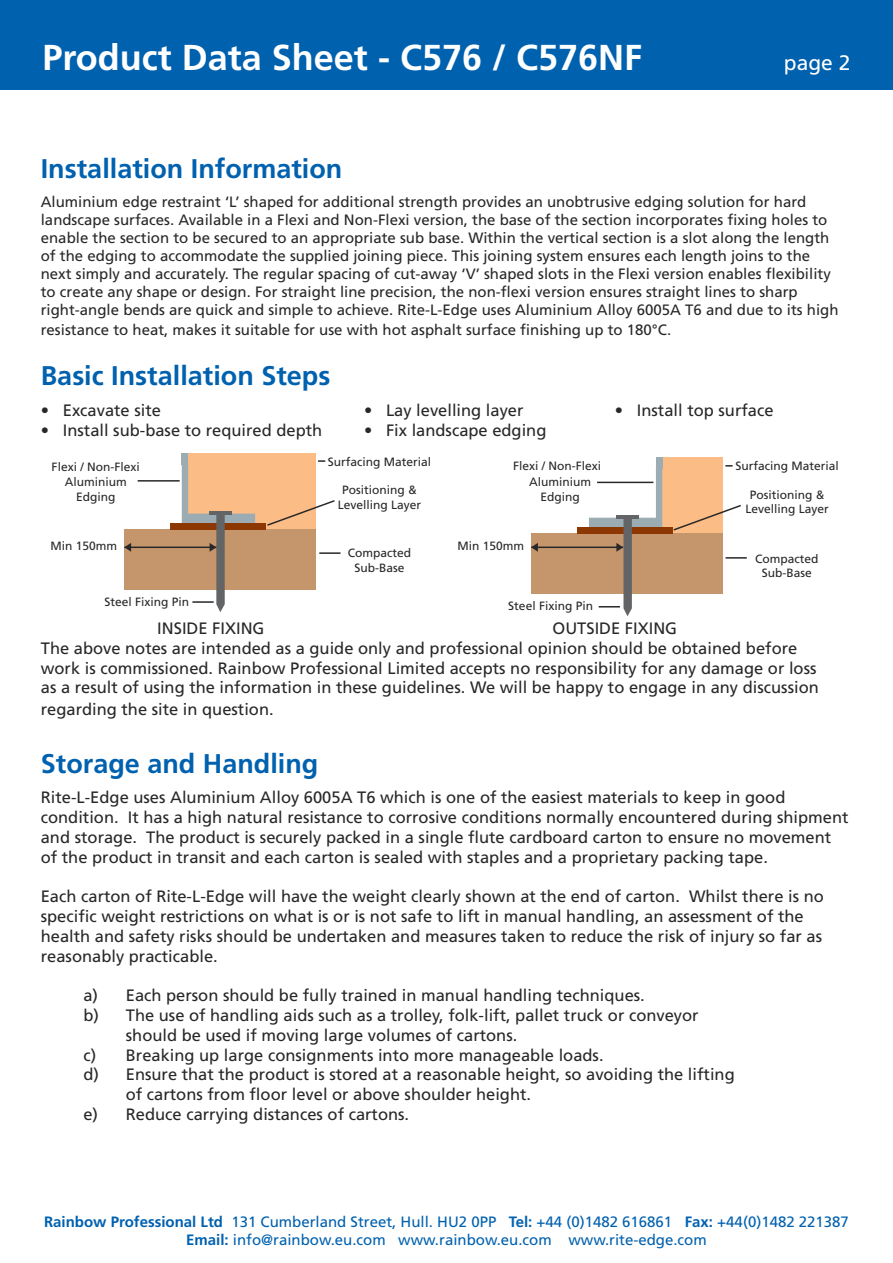
<style>
.page{position:relative;width:893px;height:1263px;background:#fff}
.page>*{position:absolute;margin:0;border:0;box-sizing:border-box;transform-origin:0 0}
.t1{font:700 36px "Frutiger LT Std";color:#fff}
.t2{font:700 27px "Frutiger LT Std";color:#0061af}
.t3{font:21px "Frutiger LT Std";color:#fff}
.t4{font:16.5px/19.8px "Frutiger LT Std";color:#292829}
.t5{font:15px/18px "Frutiger LT Std";color:#292829}
.t6{font:15px/18px "Frutiger LT Std";color:#0061af;text-align:center}
.t7{font:12px/14.4px "Frutiger LT Std";color:#292829;text-align:center}
.s1{font-weight:700}
</style>
<div class="page">
<div style="left:0;top:0;width:893px;height:89px;background:#0061af"></div>
<div style="left:188px;top:453px;width:128px;height:77px;background:#fcbc86"></div>
<div style="left:124px;top:530px;width:192px;height:60px;background:#c5956b"></div>
<div style="left:170px;top:523px;width:96px;height:7px;background:#8d3803"></div>
<div style="left:662px;top:457px;width:61px;height:77px;background:#fcbc86"></div>
<div style="left:531px;top:534px;width:192px;height:60px;background:#c5956b"></div>
<div style="left:577px;top:527px;width:96px;height:7px;background:#8d3803"></div>
<hr style="left:124px;top:546px;width:92px;height:2px;background:#292829">
<svg style="left:124px;top:543px;width:7px;height:9px"></svg>
<svg style="left:182px;top:462px;width:73px;height:150px"></svg>
<hr style="left:531px;top:546px;width:92px;height:2px;background:#292829">
<svg style="left:531px;top:543px;width:7px;height:9px"></svg>
<hr style="left:138px;top:480px;width:42px;height:2px;background:#292829">
<hr style="left:192px;top:601px;width:22px;height:2px;background:#292829">
<hr style="left:319px;top:552px;width:22px;height:2px;background:#292829">
<svg style="left:318px;top:460px;width:7px;height:2px"></svg>
<svg style="left:267px;top:500px;width:68px;height:26px"></svg>
<svg style="left:589px;top:469px;width:73px;height:147px"></svg>
<hr style="left:726px;top:557px;width:21px;height:2px;background:#292829">
<svg style="left:725px;top:465px;width:8px;height:2px"></svg>
<svg style="left:673px;top:504px;width:68px;height:27px"></svg>
<div style="left:182px;top:453px;width:6px;height:12px;background:#9cacb3"></div>
<div style="left:656px;top:457px;width:6px;height:12px;background:#9cacb3"></div>
<div style="left:513px;top:461px;width:110px;height:12px;background:#fff"></div>
<h1 class="t1" style="left:43px;top:36px;width:601px">Product Data Sheet - C576 / C576NF</h1>
<p class="t3" style="left:784px;top:51px;width:68px">page 2</p>
<h2 class="t2" style="left:41px;top:153px;width:303px">Installation Information</h2>
<p class="t5" style="left:41px;top:193px;width:799px">Aluminium edge restraint ‘L’ shaped for additional strength provides an unobtrusive edging solution for hard landscape surfaces. Available in a Flexi and Non-Flexi version, the base of the section incorporates fixing holes to enable the section to be secured to an appropriate sub base. Within the vertical section is a slot along the length of the edging to accommodate the supplied joining piece. This joining system ensures each length joins to the next simply and accurately. The regular spacing of cut-away ‘V’ shaped slots in the Flexi version enables flexibility to create any shape or design. For straight line precision, the non-flexi version ensures straight lines to sharp right-angle bends are quick and simple to achieve. Rite-L-Edge uses Aluminium Alloy 6005A T6 and due to its high</p>
<p class="t5" style="left:41px;top:321px;width:632px">resistance to heat, makes it suitable for use with hot asphalt surface finishing up to 180°C.</p>
<h2 class="t2" style="left:41px;top:360px;width:291px">Basic Installation Steps</h2>
<p class="t4" style="left:41px;top:400px;width:122px">• Excavate site</p>
<p class="t4" style="left:364px;top:400px;width:161px">• Lay levelling layer</p>
<p class="t4" style="left:615px;top:400px;width:160px">• Install top surface</p>
<p class="t4" style="left:41px;top:420px;width:283px">• Install sub-base to required depth</p>
<p class="t4" style="left:364px;top:420px;width:184px">• Fix landscape edging</p>
<p class="t7" style="left:328px;top:454px;width:105px">Surfacing Material</p>
<p class="t7" style="left:338px;top:483px;width:85px">Positioning &amp;<br>Levelling Layer</p>
<p class="t7" style="left:348px;top:546px;width:65px">Compacted<br>Sub-Base</p>
<p class="t7" style="left:529px;top:460px;width:64px">Flexible<br>Aluminium<br>Edging</p>
<p class="t7" style="left:735px;top:459px;width:105px">Surfacing Material</p>
<p class="t7" style="left:52px;top:459px;width:90px">Flexi / Non-Flexi</p>
<p class="t7" style="left:513px;top:459px;width:90px">Flexi / Non-Flexi</p>
<p class="t7" style="left:65px;top:460px;width:64px">Flexible<br>Aluminium<br>Edging</p>
<p class="t7" style="left:745px;top:488px;width:85px">Positioning &amp;<br>Levelling Layer</p>
<p class="t7" style="left:51px;top:539px;width:68px">Min 150mm</p>
<p class="t7" style="left:457px;top:539px;width:68px">Min 150mm</p>
<p class="t7" style="left:755px;top:551px;width:65px">Compacted<br>Sub-Base</p>
<p class="t7" style="left:104px;top:595px;width:86px">Steel Fixing Pin</p>
<p class="t7" style="left:508px;top:598px;width:86px">Steel Fixing Pin</p>
<p class="t4" style="left:41px;top:618px;width:779px;text-indent:512px">OUTSIDE FIXING<br>The above notes are intended as a guide only and professional opinion should be obtained before work is commissioned. Rainbow Professional Limited accepts no responsibility for any damage or loss as a result of using the information in these guidelines. We will be happy to engage in any discussion</p>
<p class="t4" style="left:41px;top:699px;width:234px">regarding the site in question.</p>
<h2 class="t2" style="left:41px;top:747px;width:279px">Storage and Handling</h2>
<p class="t4" style="left:41px;top:787px;width:809px">Rite-L-Edge uses Aluminium Alloy 6005A T6 which is one of the easiest materials to keep in good condition. It has a high natural resistance to corrosive conditions normally encountered during shipment and storage. The product is securely packed in a single flute cardboard carton to ensure no movement of the product in transit and each carton is sealed with staples and a proprietary packing tape.</p>
<p class="t4" style="left:41px;top:886px;width:785px">Each carton of Rite-L-Edge will have the weight clearly shown at the end of carton. Whilst there is no specific weight restrictions on what is or is not safe to lift in manual handling, an assessment of the health and safety risks should be undertaken and measures taken to reduce the risk of injury so far as reasonably practicable.</p>
<p class="t4" style="left:83px;top:985px;width:563px">a) Each person should be fully trained in manual handling techniques.</p>
<p class="t4" style="left:83px;top:1005px;width:617px">b) The use of handling aids such as a trolley, folk-lift, pallet truck or conveyor</p>
<p class="t4" style="left:126px;top:1025px;width:393px">should be used if moving large volumes of cartons.</p>
<p class="t4" style="left:83px;top:1045px;width:522px">c) Breaking up large consignments into more manageable loads.</p>
<p class="t4" style="left:83px;top:1065px;width:653px">d) Ensure that the product is stored at a reasonable height, so avoiding the lifting</p>
<p class="t4" style="left:126px;top:1084px;width:407px">of cartons from floor level or above shoulder height.</p>
<p class="t4" style="left:83px;top:1104px;width:327px">e) Reduce carrying distances of cartons.</p>
<p class="t4" style="left:157px;top:618px;width:109px">INSIDE FIXING</p>
<p class="t6" style="left:44px;top:1213px;width:806px"><span class="s1">Rainbow Professional Ltd</span> 131 Cumberland Street, Hull. HU2 0PP <span class="s1">Tel:</span> +44 (0)1482 616861 <span class="s1">Fax:</span> +44(0)1482 221387<br><span class="s1">Email:</span> info@rainbow.eu.com www.rainbow.eu.com www.rite-edge.com</p>
</div>
